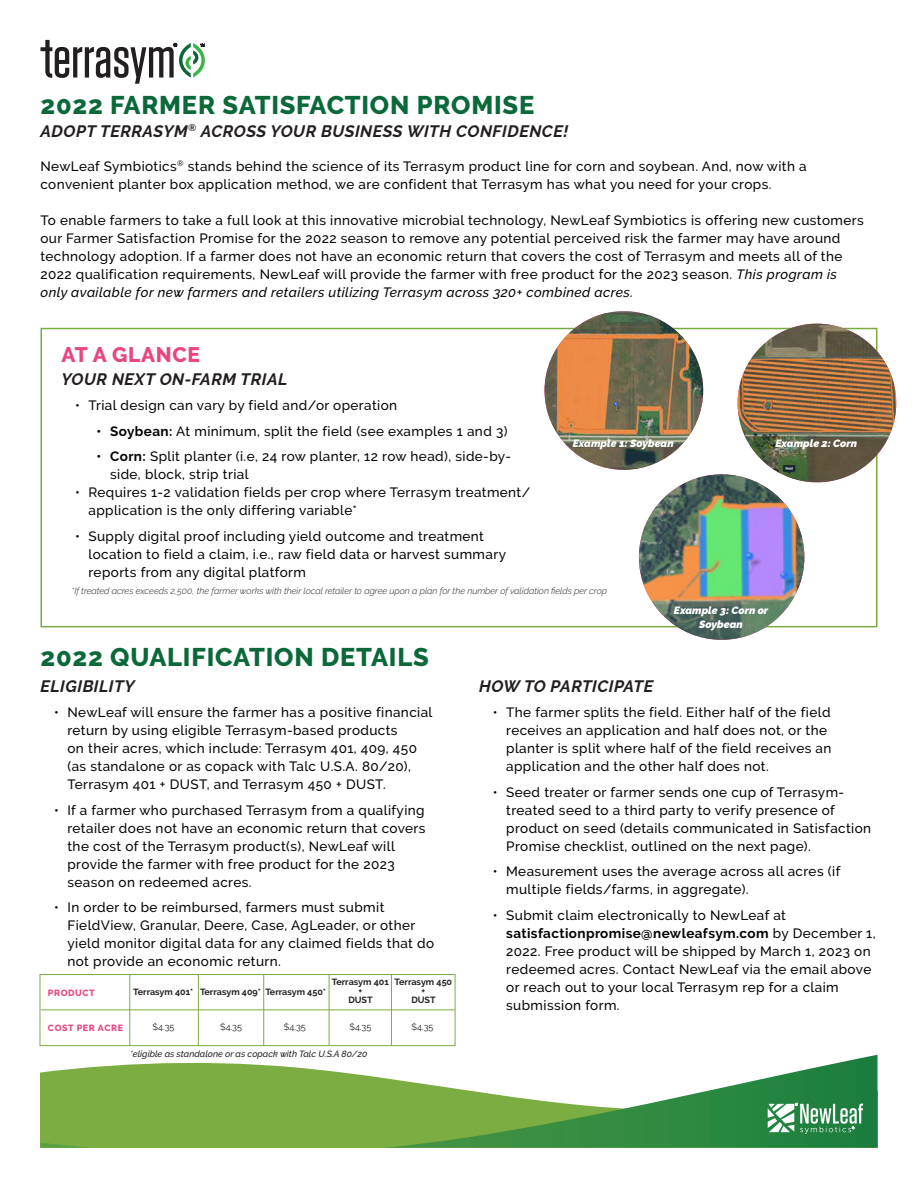
<style>
.page{position:relative;width:918px;height:1188px;background:#fff}
.page>*{position:absolute;margin:0;border:0;box-sizing:border-box;transform-origin:0 0}
.t1{font:800 25.5px "Raleway";letter-spacing:.03em;color:#0b6939}
.t2{font:800 21px "Raleway";letter-spacing:.03em;color:#e74681}
.t3{font:italic 700 16.5px "Raleway";letter-spacing:.03em;color:#231f20}
.t4{font:500 13.5px/18px "Raleway";letter-spacing:.03em;color:#040503}
.t5{font:italic 900 10.5px/14.2px "Raleway";color:#fff;text-align:center}
.t6{font:italic 300 9px "Raleway";color:#231f20}
.t7{font:700 9px/9px "Raleway";color:#231f20;text-align:center}
.t8{font:italic 500 9px "Raleway";color:#231f20}
.t9{font:9px "Raleway";color:#231f20}
.t10{font:800 9px "Raleway";letter-spacing:.065em;color:#e74681}
.s1{font-style:italic}
.s2{font-weight:700}
</style>
<div class="page">
<div style="left:40px;top:328px;width:838px;height:299px;border:2px solid #7aab42"></div>
<svg style="left:40px;top:40px;width:165px;height:44px"></svg>
<img style="left:545px;top:311px;width:158px;height:159px;border-radius:79px">
<img style="left:738px;top:324px;width:158px;height:158px;border-radius:78px">
<img style="left:639px;top:474px;width:165px;height:166px;border-radius:83px">
<hr style="left:41px;top:1010px;width:414px;height:1px;background:#7bad43">
<div style="left:40px;top:974px;width:415px;height:72px;border:1px solid #7bad43"></div>
<hr style="left:130px;top:975px;width:1px;height:71px;background:#7bad43">
<hr style="left:329px;top:974px;width:1px;height:71px;background:#7bad43">
<svg style="left:40px;top:1041px;width:838px;height:14px"></svg>
<svg style="left:40px;top:1055px;width:838px;height:93px"></svg>
<svg style="left:768px;top:1104px;width:95px;height:30px"></svg>
<hr style="left:198px;top:975px;width:1px;height:71px;background:#7bad43">
<hr style="left:263px;top:975px;width:1px;height:71px;background:#7bad43">
<hr style="left:391px;top:975px;width:1px;height:71px;background:#7bad43">
<p class="t1" style="left:40px;top:91px;width:495px">2022 FARMER SATISFACTION PROMISE</p>
<p class="t3" style="left:40px;top:121px;width:529px">ADOPT TERRASYM<sup>®</sup> ACROSS YOUR BUSINESS WITH CONFIDENCE!</p>
<p class="t4" style="left:40px;top:157px;width:768px">NewLeaf Symbiotics<sup>®</sup> stands behind the science of its Terrasym product line for corn and soybean. And, now with a convenient planter box application method, we are confident that Terrasym has what you need for your crops.</p>
<p class="t4" style="left:40px;top:211px;width:825px">To enable farmers to take a full look at this innovative microbial technology, NewLeaf Symbiotics is offering new customers our Farmer Satisfaction Promise for the 2022 season to remove any potential perceived risk the farmer may have around technology adoption. If a farmer does not have an economic return that covers the cost of Terrasym and meets all of the 2022 qualification requirements, NewLeaf will provide the farmer with free product for the 2023 season. <span class="s1">This program is only available for new farmers and retailers utilizing Terrasym across 320+ combined acres.</span></p>
<p class="t2" style="left:62px;top:343px;width:140px">AT A GLANCE</p>
<p class="t3" style="left:62px;top:370px;width:228px">YOUR NEXT ON-FARM TRIAL</p>
<p class="t4" style="left:75px;top:397px;width:324px">• Trial design can vary by field and/or operation</p>
<p class="t4" style="left:97px;top:422px;width:412px"><span class="s2">• Soybean:</span> At minimum, split the field (see examples 1 and 3)</p>
<p class="t4" style="left:110px;top:448px;width:403px;text-indent:-14px"><span class="s2">• Corn:</span> Split planter (i.e, 24 row planter, 12 row head), side-by&shy;side, block, strip trial</p>
<p class="t4" style="left:88px;top:484px;width:443px;text-indent:-14px">• Requires 1-2 validation fields per crop where Terrasym treatment/ application is the only differing variable*</p>
<p class="t4" style="left:88px;top:527px;width:419px;text-indent:-14px">• Supply digital proof including yield outcome and treatment location to field a claim, i.e., raw field data or harvest summary reports from any digital platform</p>
<p class="t5" style="left:573px;top:436px;width:102px">Example 1: Soybean</p>
<p class="t5" style="left:775px;top:437px;width:83px">Example 2: Corn</p>
<p class="t6" style="left:72px;top:586px;width:537px">*If treated acres exceeds 2,500, the farmer works with their local retailer to agree upon a plan for the number of validation fields per crop</p>
<p class="t1" style="left:40px;top:643px;width:390px">2022 QUALIFICATION DETAILS</p>
<p class="t5" style="left:674px;top:603px;width:96px">Example 3: Corn or<br>Soybean</p>
<p class="t3" style="left:40px;top:677px;width:96px">ELIGIBILITY</p>
<p class="t4" style="left:68px;top:704px;width:366px;text-indent:-14px">• NewLeaf will ensure the farmer has a positive financial return by using eligible Terrasym-based products<br>on their acres, which include: Terrasym 401, 409, 450 (as standalone or as copack with Talc U.S.A. 80/20), Terrasym 401 + DUST, and Terrasym 450 + DUST.</p>
<p class="t4" style="left:68px;top:801px;width:360px;text-indent:-14px">• If a farmer who purchased Terrasym from a qualifying retailer does not have an economic return that covers the cost of the Terrasym product(s), NewLeaf will provide the farmer with free product for the 2023 season on redeemed acres.</p>
<p class="t4" style="left:68px;top:899px;width:368px;text-indent:-14px">• In order to be reimbursed, farmers must submit FieldView, Granular, Deere, Case, AgLeader, or other yield monitor digital data for any claimed fields that do not provide an economic return.</p>
<p class="t10" style="left:48px;top:987px;width:48px">PRODUCT</p>
<p class="t10" style="left:48px;top:1023px;width:77px">COST PER ACRE</p>
<p class="t7" style="left:332px;top:978px;width:58px">Terrasym 401 +<br>DUST</p>
<p class="t9" style="left:349px;top:1022px;width:23px">$4.35</p>
<p class="t9" style="left:412px;top:1022px;width:23px">$4.35</p>
<p class="t8" style="left:130px;top:1049px;width:239px">*eligible as standalone or as copack with Talc U.S.A 80/20</p>
<p class="t7" style="left:395px;top:978px;width:59px">Terrasym 450 +<br>DUST</p>
<p class="t7" style="left:265px;top:987px;width:62px">Terrasym 450*</p>
<p class="t7" style="left:200px;top:987px;width:62px">Terrasym 409*</p>
<p class="t9" style="left:220px;top:1022px;width:23px">$4.35</p>
<p class="t9" style="left:284px;top:1022px;width:23px">$4.35</p>
<p class="t7" style="left:133px;top:987px;width:62px">Terrasym 401*</p>
<p class="t9" style="left:153px;top:1022px;width:23px">$4.35</p>
<p class="t3" style="left:479px;top:677px;width:176px">HOW TO PARTICIPATE</p>
<p class="t4" style="left:506px;top:704px;width:327px;text-indent:-14px">• The farmer splits the field. Either half of the field receives an application and half does not, or the planter is split where half of the field receives an application and the other half does not.</p>
<p class="t4" style="left:506px;top:783px;width:366px;text-indent:-14px">• Seed treater or farmer sends one cup of Terrasym&shy;treated seed to a third party to verify presence of product on seed (details communicated in Satisfaction Promise checklist, outlined on the next page).</p>
<p class="t4" style="left:506px;top:863px;width:336px;text-indent:-14px">• Measurement uses the average across all acres (if multiple fields/farms, in aggregate).</p>
<p class="t4" style="left:506px;top:906px;width:371px;text-indent:-14px">• Submit claim electronically to NewLeaf at <span class="s2">satisfactionpromise@newleafsym.com</span> by December 1, 2022. Free product will be shipped by March 1, 2023 on redeemed acres. Contact NewLeaf via the email above or reach out to your local Terrasym rep for a claim submission form.</p>
</div>
